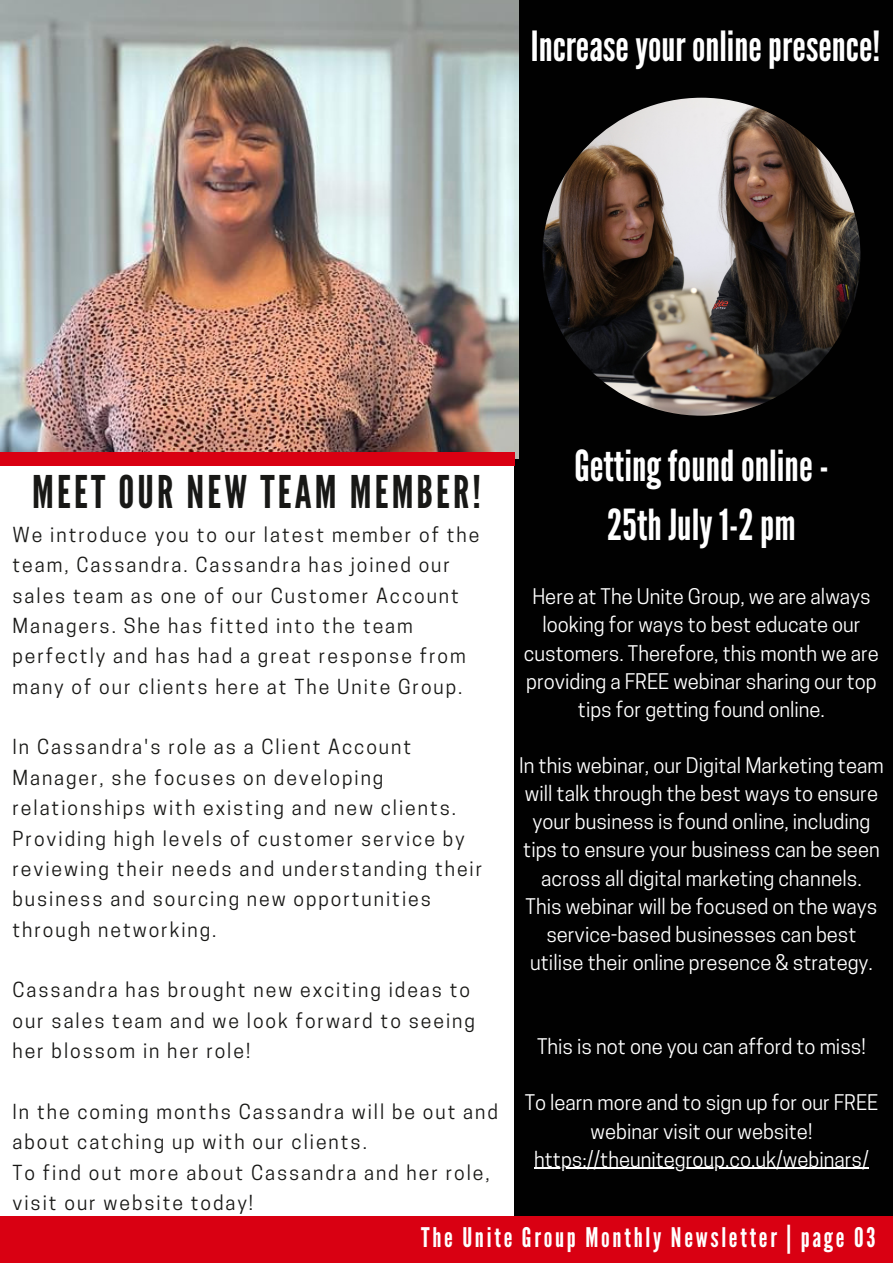
<style>
.page{position:relative;width:893px;height:1264px;background:#fff}
.page>*{position:absolute;margin:0;border:0;box-sizing:border-box;transform-origin:0 0}
.t1{font:45px "League Gothic";letter-spacing:.07em;color:#181816}
.t2{font:42.75px "League Gothic";color:#fff}
.t3{font:41.55px "League Gothic";color:#fff}
.t4{font:27px "League Gothic";letter-spacing:.1em;color:#fff}
.t5{font:20.25px/28px "Cooper Hewitt";color:#fff;text-align:center}
.t6{font:19.5px/30.3px "Cooper Hewitt";letter-spacing:.1em;color:#181816}
</style>
<div class="page">
<div style="left:514px;top:0;width:378px;height:1239px;background:#010101"></div>
<div style="left:0;top:1216px;width:892px;height:46px;background:#d90012"></div>
<img style="left:542px;top:98px;width:318px;height:317px;border-radius:50%">
<img style="left:0;top:0;width:518px;height:459px">
<div style="left:0;top:452px;width:514px;height:14px;background:#d90012"></div>
<hr style="left:534px;top:1167px;width:334px;height:1px;background:#fff">
<p class="t3" style="left:531px;top:22px;width:351px">Increaseyouronlinepresence!</p>
<p class="t1" style="left:32px;top:466px;width:450px">MEET OUR NEW TEAM MEMBER!</p>
<p class="t6" style="left:13px;top:522px;width:468px">We introduce you to our latest member of the team, Cassandra. Cassandra has joined our sales team as one of our Customer Account Managers. She has fitted into the team perfectly and has had a great response from many of our clients here at The Unite Group.</p>
<p class="t6" style="left:13px;top:734px;width:471px">In Cassandra's role as a Client Account Manager, she focuses on developing relationships with existing and new clients.<br>Providing high levels of customer service by reviewing their needs and understanding their business and sourcing new opportunities through networking.</p>
<p class="t6" style="left:13px;top:977px;width:464px">Cassandra has brought new exciting ideas to our sales team and we look forward to seeing her blossom in her role!</p>
<p class="t6" style="left:13px;top:1098px;width:487px">In the coming months Cassandra will be out and about catching up with our clients.</p>
<p class="t6" style="left:13px;top:1159px;width:478px">To find out more about Cassandra and her role, visit our website today!</p>
<p class="t2" style="left:574px;top:440px;width:256px">Gettingfoundonline-</p>
<p class="t2" style="left:607px;top:500px;width:190px">25thJuly1-2pm</p>
<p class="t5" style="left:524px;top:585px;width:356px">Here at The Unite Group, we are always looking for ways to best educate our customers. Therefore, this month we are providing a FREE webinar sharing our top tips for getting found online.</p>
<p class="t5" style="left:519px;top:754px;width:366px">In this webinar, our Digital Marketing team will talk through the best ways to ensure your business is found online, including tips to ensure your business can be seen across all digital marketing channels.</p>
<p class="t5" style="left:525px;top:894px;width:353px">This webinar will be focused on the ways service-based businesses can best utilise their online presence &amp; strategy.</p>
<p class="t5" style="left:537px;top:1035px;width:330px">This is not one you can afford to miss!</p>
<p class="t5" style="left:524px;top:1091px;width:355px">To learn more and to sign up for our FREE webinar visit our website!</p>
<p class="t5" style="left:534px;top:1147px;width:336px">https://theunitegroup.co.uk/webinars/</p>
<p class="t4" style="left:421px;top:1221px;width:456px">The Unite Group Monthly Newsletter | page 03</p>
</div>
